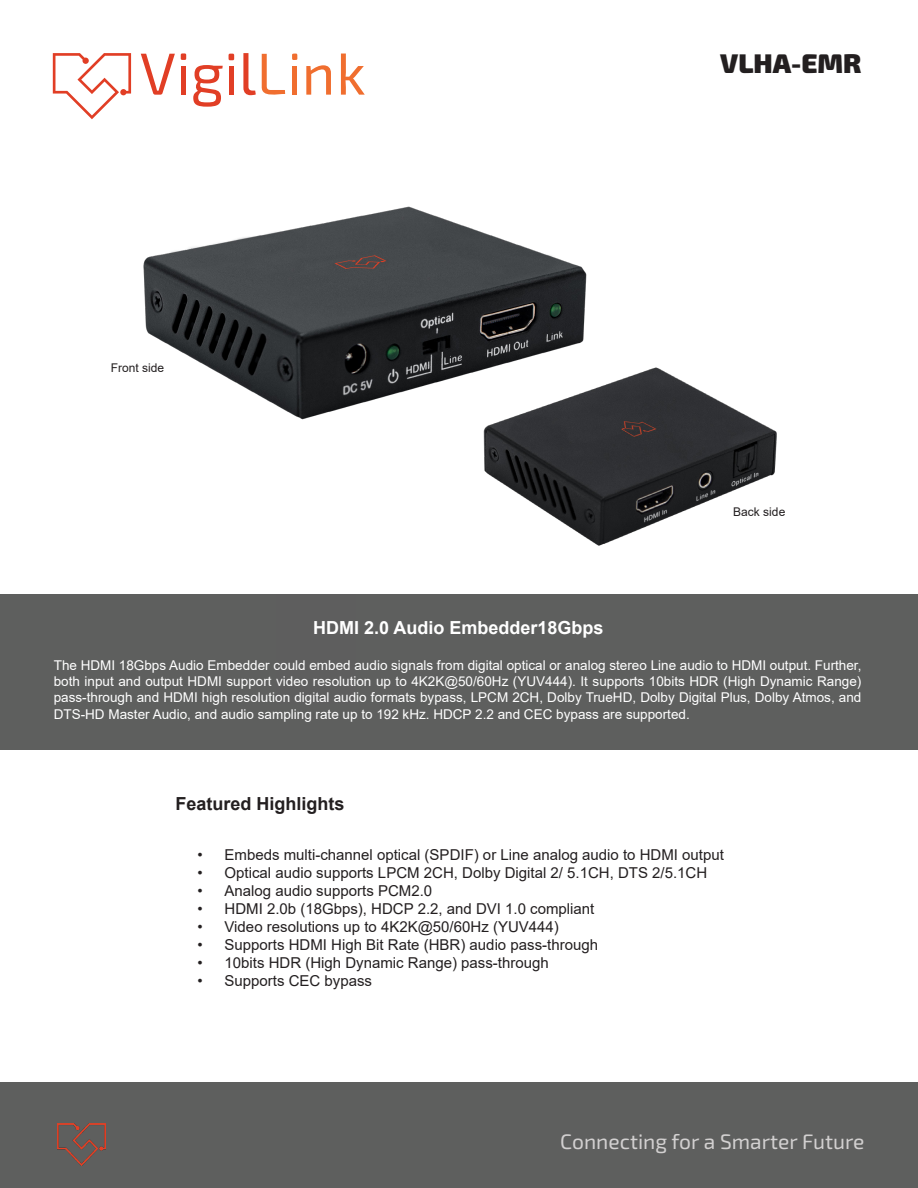
<style>
.page{position:relative;width:918px;height:1188px;background:#fff}
.page>*{position:absolute;margin:0;border:0;box-sizing:border-box;transform-origin:0 0}
.t1{font:900 27px "Exo 2";color:#231f20}
.t2{font:21px "Exo 2";color:#d2d0d0}
.t3{font:700 18px "Arial";color:#fff}
.t4{font:700 18px "Arial";color:#231f20}
.t5{font:15px "Arial";color:#231f20}
.t6{font:13.5px/16.2px "Arial";color:#fff;text-align:justify}
.t7{font:12px "Arial";color:#231f20}
</style>
<div class="page">
<div style="left:0;top:594px;width:918px;height:156px;background:#5e5f5e"></div>
<div style="left:0;top:1082px;width:918px;height:106px;background:#5e5f5e"></div>
<svg style="left:292px;top:53px;width:6px;height:7px"></svg>
<div style="left:292px;top:66px;width:5px;height:28px;background:#f06e2f"></div>
<svg style="left:306px;top:65px;width:25px;height:30px"></svg>
<svg style="left:341px;top:54px;width:24px;height:41px"></svg>
<svg style="left:53px;top:53px;width:78px;height:66px"></svg>
<svg style="left:141px;top:54px;width:34px;height:41px"></svg>
<div style="left:181px;top:66px;width:5px;height:29px;background:#e13e25"></div>
<svg style="left:181px;top:53px;width:5px;height:7px"></svg>
<svg style="left:193px;top:65px;width:30px;height:35px"></svg>
<div style="left:229px;top:66px;width:5px;height:29px;background:#e13e25"></div>
<svg style="left:243px;top:53px;width:42px;height:43px"></svg>
<svg style="left:229px;top:54px;width:5px;height:6px"></svg>
<img style="left:57px;top:1123px;width:48px;height:43px">
<img style="left:608px;top:367px;width:169px;height:176px">
<img style="left:143px;top:100px;width:465px;height:446px">
<p class="t7" style="left:111px;top:359px;width:55px">Front side</p>
<p class="t1" style="left:720px;top:47px;width:143px">VLHA-EMR</p>
<p class="t3" style="left:313px;top:615px;width:292px">HDMI 2.0 Audio Embedder18Gbps</p>
<p class="t7" style="left:733px;top:504px;width:54px">Back side</p>
<p class="t6" style="left:54px;top:657px;width:809px">The HDMI 18Gbps Audio Embedder could embed audio signals from digital optical or analog stereo Line audio to HDMI output. Further, both input and output HDMI support video resolution up to 4K2K@50/60Hz (YUV444). It supports 10bits HDR (High Dynamic Range) pass-through and HDMI high resolution digital audio formats bypass, LPCM 2CH, Dolby TrueHD, Dolby Digital Plus, Dolby Atmos, and DTS-HD Master Audio, and audio sampling rate up to 192 kHz. HDCP 2.2 and CEC bypass are supported.</p>
<p class="t4" style="left:176px;top:791px;width:171px">Featured Highlights</p>
<p class="t5" style="left:198px;top:845px;width:528px">• Embeds multi-channel optical (SPDIF) or Line analog audio to HDMI output</p>
<p class="t5" style="left:198px;top:863px;width:511px">• Optical audio supports LPCM 2CH, Dolby Digital 2/ 5.1CH, DTS 2/5.1CH</p>
<p class="t5" style="left:198px;top:881px;width:236px">• Analog audio supports PCM2.0</p>
<p class="t5" style="left:198px;top:899px;width:398px">• HDMI 2.0b (18Gbps), HDCP 2.2, and DVI 1.0 compliant</p>
<p class="t5" style="left:198px;top:917px;width:363px">• Video resolutions up to 4K2K@50/60Hz (YUV444)</p>
<p class="t5" style="left:198px;top:935px;width:402px">• Supports HDMI High Bit Rate (HBR) audio pass-through</p>
<p class="t5" style="left:198px;top:953px;width:353px">• 10bits HDR (High Dynamic Range) pass-through</p>
<p class="t5" style="left:198px;top:971px;width:176px">• Supports CEC bypass</p>
<p class="t2" style="left:560px;top:1127px;width:306px">Connecting for a Smarter Future</p>
</div>
